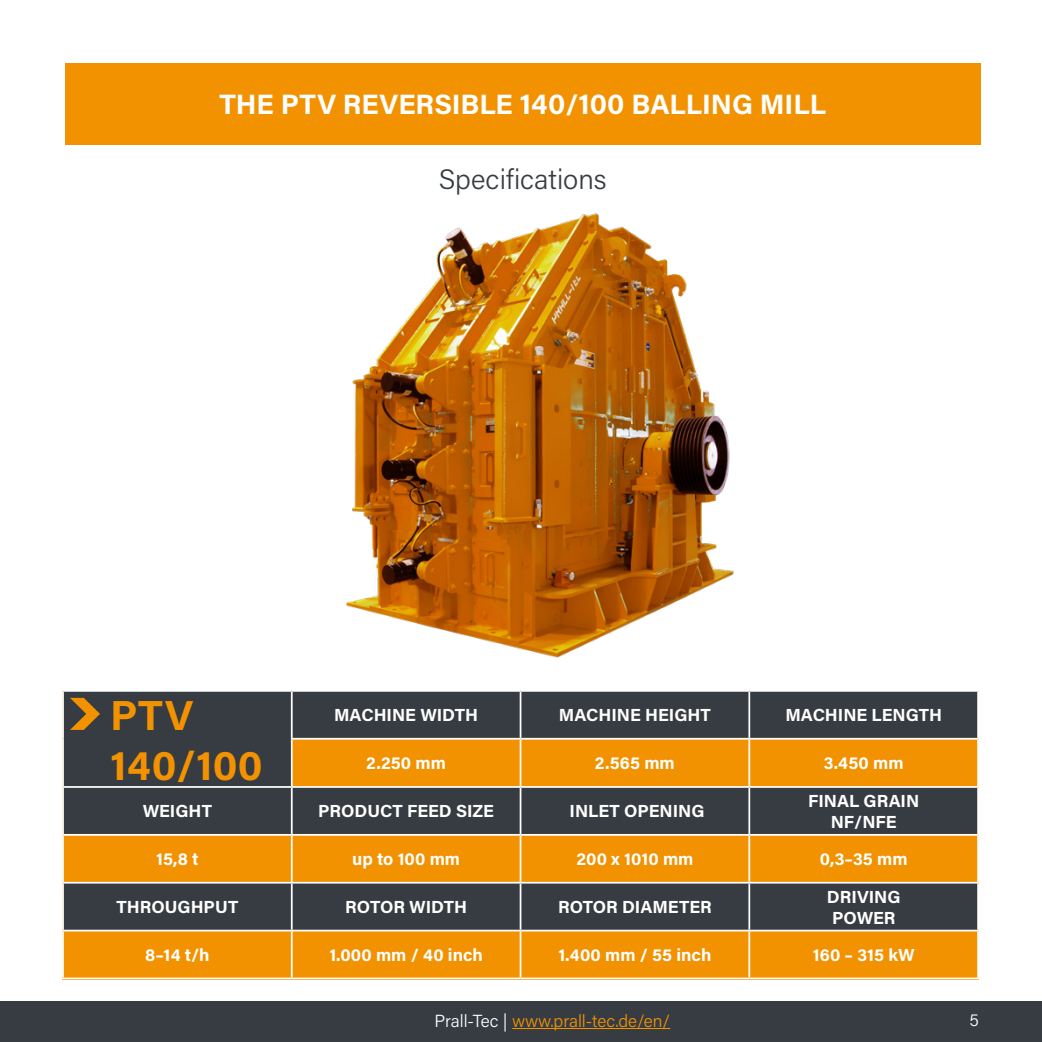
<style>
.page{position:relative;width:1042px;height:1042px;background:#fff}
.page>*{position:absolute;margin:0;border:0;box-sizing:border-box;transform-origin:0 0}
.t1{font:700 42px/50.4px "Acumin Pro";letter-spacing:.01em;color:#f39200}
.t2{font:700 28px "Acumin Pro";color:#fff}
.t3{font:300 28px "Acumin Pro";color:#363c42}
.t4{font:700 17.5px/21px "Acumin Pro";color:#fff;text-align:center}
.t5{font:300 17.5px "Acumin Pro";color:#f39200}
.t6{font:300 17.5px "Acumin Pro";color:#fff}
.s1{color:#fff}
</style>
<div class="page">
<div style="left:0;top:1001px;width:1042px;height:41px;background:#363c42"></div>
<hr style="left:512px;top:1028px;width:158px;height:1px;background:#f39200">
<img style="left:346px;top:213px;width:388px;height:445px">
<div style="left:65px;top:63px;width:915px;height:81px;background:#f39200"></div>
<div style="left:64px;top:692px;width:913px;height:47px;background:#363c42"></div>
<svg style="left:64px;top:739px;width:913px;height:238px;background:#9e6c1f"></svg>
<hr style="left:291px;top:692px;width:2px;height:46px;background:#fff">
<hr style="left:520px;top:692px;width:1px;height:46px;background:#fff">
<hr style="left:291px;top:788px;width:2px;height:46px;background:#fff">
<hr style="left:520px;top:788px;width:1px;height:46px;background:#fff">
<hr style="left:291px;top:883px;width:2px;height:46px;background:#fff">
<hr style="left:520px;top:883px;width:1px;height:46px;background:#fff">
<hr style="left:748px;top:692px;width:2px;height:46px;background:#fff">
<hr style="left:748px;top:788px;width:2px;height:46px;background:#fff">
<hr style="left:748px;top:883px;width:2px;height:46px;background:#fff">
<hr style="left:291px;top:836px;width:2px;height:46px;background:#fff">
<hr style="left:520px;top:836px;width:1px;height:46px;background:#fff">
<hr style="left:291px;top:931px;width:2px;height:46px;background:#fff">
<hr style="left:520px;top:931px;width:1px;height:46px;background:#fff">
<hr style="left:748px;top:836px;width:2px;height:46px;background:#fff">
<hr style="left:748px;top:931px;width:2px;height:46px;background:#fff">
<hr style="left:62px;top:834px;width:230px;height:2px;background:#fff">
<hr style="left:292px;top:834px;width:228px;height:2px;background:#fff">
<hr style="left:520px;top:834px;width:229px;height:2px;background:#fff">
<hr style="left:749px;top:834px;width:230px;height:2px;background:#fff">
<hr style="left:62px;top:929px;width:230px;height:2px;background:#fff">
<hr style="left:292px;top:929px;width:228px;height:2px;background:#fff">
<hr style="left:520px;top:929px;width:229px;height:2px;background:#fff">
<hr style="left:749px;top:929px;width:230px;height:2px;background:#fff">
<hr style="left:62px;top:882px;width:230px;height:1px;background:#fff">
<hr style="left:292px;top:882px;width:228px;height:1px;background:#fff">
<hr style="left:520px;top:882px;width:229px;height:1px;background:#fff">
<hr style="left:749px;top:882px;width:230px;height:1px;background:#fff">
<hr style="left:62px;top:786px;width:230px;height:2px;background:#fff">
<hr style="left:291px;top:738px;width:229px;height:1px;background:#fff">
<hr style="left:291px;top:739px;width:2px;height:47px;background:#fff">
<hr style="left:292px;top:786px;width:228px;height:2px;background:#fff">
<hr style="left:520px;top:738px;width:229px;height:1px;background:#fff">
<hr style="left:520px;top:739px;width:1px;height:47px;background:#fff">
<hr style="left:520px;top:786px;width:229px;height:2px;background:#fff">
<hr style="left:749px;top:738px;width:230px;height:1px;background:#fff">
<hr style="left:748px;top:739px;width:2px;height:47px;background:#fff">
<hr style="left:749px;top:786px;width:230px;height:2px;background:#fff">
<svg style="left:70px;top:698px;width:30px;height:32px"></svg>
<h2 class="t2" style="left:219px;top:84px;width:608px">THE PTV REVERSIBLE 140/100 BALLING MILL</h2>
<h2 class="t3" style="left:439px;top:160px;width:169px">Specifications</h2>
<h1 class="t1" style="left:110px;top:688px;width:154px">PTV<br>140/100</h1>
<p class="t4" style="left:334px;top:704px;width:146px">MACHINE WIDTH</p>
<p class="t4" style="left:559px;top:704px;width:153px">MACHINE HEIGHT</p>
<p class="t4" style="left:785px;top:704px;width:158px">MACHINE LENGTH</p>
<p class="t4" style="left:366px;top:752px;width:81px">2.250 mm</p>
<p class="t4" style="left:595px;top:752px;width:81px">2.565 mm</p>
<p class="t4" style="left:824px;top:752px;width:81px">3.450 mm</p>
<p class="t4" style="left:143px;top:800px;width:71px">WEIGHT</p>
<p class="t4" style="left:318px;top:800px;width:177px">PRODUCT FEED SIZE</p>
<p class="t4" style="left:569px;top:800px;width:137px">INLET OPENING</p>
<p class="t4" style="left:808px;top:789px;width:113px">FINAL GRAIN<br>NF/NFE</p>
<p class="t4" style="left:156px;top:848px;width:44px">15,8 t</p>
<p class="t4" style="left:352px;top:848px;width:109px">up to 100 mm</p>
<p class="t4" style="left:576px;top:848px;width:119px">200 x 1010 mm</p>
<p class="t4" style="left:820px;top:848px;width:89px">0,3–35 mm</p>
<p class="t4" style="left:117px;top:895px;width:123px">THROUGHPUT</p>
<p class="t4" style="left:345px;top:895px;width:123px">ROTOR WIDTH</p>
<p class="t4" style="left:558px;top:895px;width:155px">ROTOR DIAMETER</p>
<p class="t4" style="left:827px;top:885px;width:75px;text-align:left">DRIVING<br>POWER</p>
<p class="t4" style="left:145px;top:943px;width:66px">8–14 t/h</p>
<p class="t4" style="left:329px;top:943px;width:155px">1.000 mm / 40 inch</p>
<p class="t4" style="left:558px;top:943px;width:154px">1.400 mm / 55 inch</p>
<p class="t4" style="left:813px;top:943px;width:103px">160 – 315 kW</p>
<p class="t5" style="left:435px;top:1008px;width:237px"><span class="s1">Prall-Tec |</span> www.prall-tec.de/en/</p>
<p class="t6" style="left:969px;top:1007px;width:11px">5</p>
</div>
